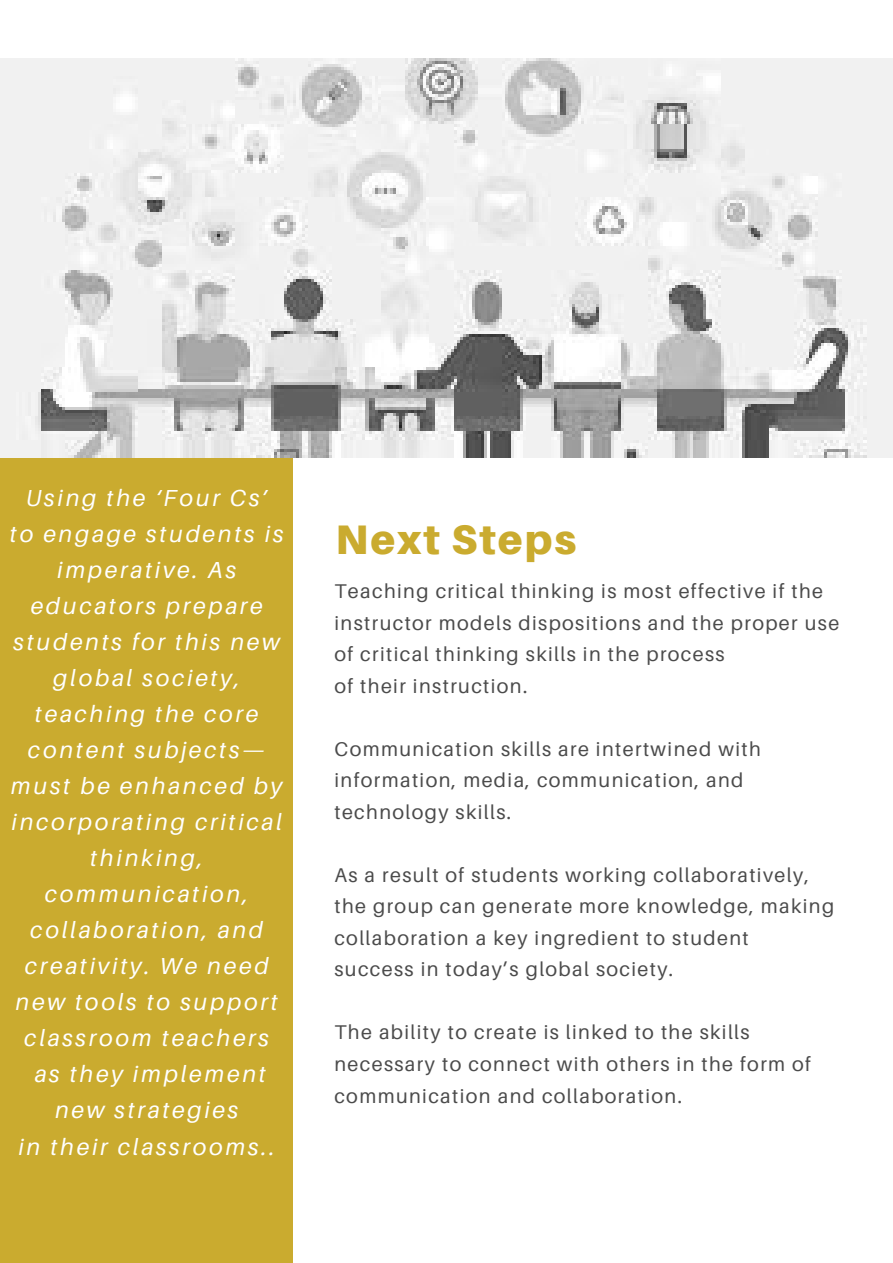
<style>
.page{position:relative;width:893px;height:1263px;background:#fff}
.page>*{position:absolute;margin:0;border:0;box-sizing:border-box;transform-origin:0 0}
.t1{font:900 41.25px "Aileron";letter-spacing:.05em;color:#caab2f}
.t2{font:italic 23.25px/36px "Aileron";letter-spacing:.12em;color:#fff;text-align:center}
.t3{font:19.8px/31.5px "Aileron";letter-spacing:.07em;color:#4b4b4b}
</style>
<div class="page">
<div style="left:0;top:456px;width:293px;height:806px;background:#caab2f"></div>
<img style="left:0;top:59px;width:893px;height:398px">
<p class="t2" style="left:10px;top:479px;width:275px">Using the ‘Four Cs’<br>to engage students is imperative. As educators prepare students for this new global society, teaching the core content subjects— must be enhanced by incorporating critical thinking, communication, collaboration, and creativity. We need new tools to support classroom teachers as they implement new strategies<br>in their classrooms..</p>
<h1 class="t1" style="left:336px;top:514px;width:242px">Next Steps</h1>
<p class="t3" style="left:334px;top:575px;width:506px">Teaching critical thinking is most effective if the instructor models dispositions and the proper use of critical thinking skills in the process<br>of their instruction.</p>
<p class="t3" style="left:334px;top:732px;width:428px">Communication skills are intertwined with information, media, communication, and technology skills.</p>
<p class="t3" style="left:334px;top:859px;width:501px">As a result of students working collaboratively, the group can generate more knowledge, making collaboration a key ingredient to student<br>success in today’s global society.</p>
<p class="t3" style="left:334px;top:1016px;width:478px">The ability to create is linked to the skills necessary to connect with others in the form of communication and collaboration.</p>
</div>
